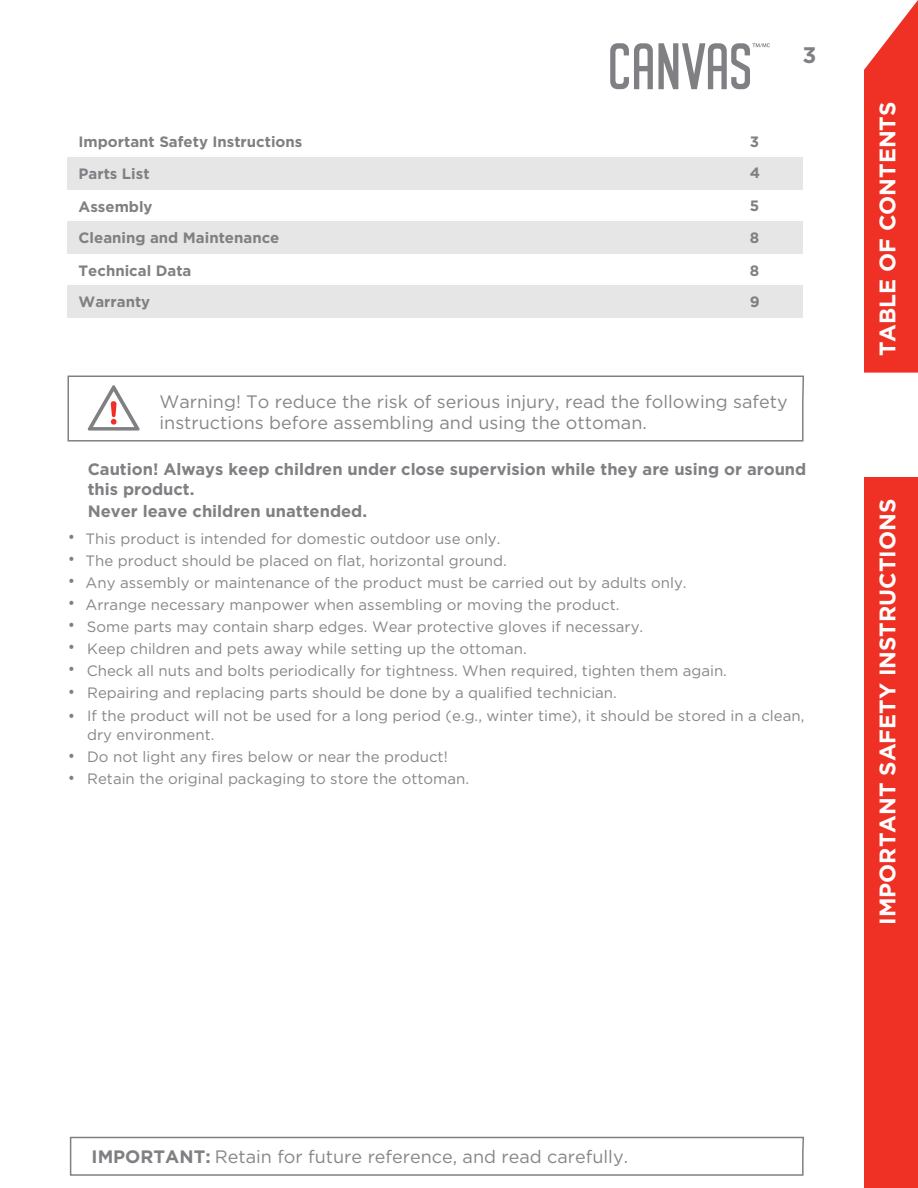
<style>
.page{position:relative;width:918px;height:1188px;background:#fff}
.page>*{position:absolute;margin:0;border:0;box-sizing:border-box;transform-origin:0 0}
.t1{font:700 22.5px "Gotham";color:#fff}
.t2{font:700 22.5px "Gotham";color:#807f83}
.t3{font:18px/21.6px "Gotham";color:#888687}
.t4{font:700 16.5px/19.8px "Gotham";color:#807f83}
.t5{font:15px/18.8px "Gotham";color:#888687}
.t6{font:700 15px "Gotham";color:#807f83}
.s1{font-family:"Arial";font-weight:700;color:#807f83}
.s2{font-weight:700;color:#807f83}
</style>
<div class="page">
<svg style="left:864px;top:0;width:54px;height:373px;background:#ef4438"></svg>
<div style="left:864px;top:478px;width:54px;height:710px;background:#ee3124"></div>
<svg style="left:610px;top:43px;width:160px;height:47px"></svg>
<div style="left:68px;top:157px;width:735px;height:33px;background:#e6e6e7"></div>
<div style="left:68px;top:221px;width:735px;height:33px;background:#e6e6e7"></div>
<div style="left:68px;top:286px;width:735px;height:32px;background:#e6e6e7"></div>
<svg style="left:69px;top:1136px;width:735px;height:40px"></svg>
<svg style="left:67px;top:375px;width:737px;height:67px"></svg>
<svg style="left:87px;top:385px;width:56px;height:46px"></svg>
<p class="t6" style="left:79px;top:133px;width:225px">Important Safety Instructions</p>
<p class="t6" style="left:750px;top:133px;width:11px">3</p>
<p class="t6" style="left:79px;top:165px;width:72px">Parts List</p>
<p class="t6" style="left:750px;top:164px;width:12px">4</p>
<p class="t6" style="left:79px;top:198px;width:76px">Assembly</p>
<p class="t6" style="left:750px;top:197px;width:11px">5</p>
<p class="t6" style="left:79px;top:229px;width:202px">Cleaning and Maintenance</p>
<p class="t6" style="left:750px;top:229px;width:11px">8</p>
<p class="t6" style="left:79px;top:262px;width:114px">Technical Data</p>
<p class="t6" style="left:750px;top:262px;width:11px">8</p>
<p class="t6" style="left:79px;top:293px;width:73px">Warranty</p>
<p class="t6" style="left:750px;top:293px;width:11px">9</p>
<h1 class="t2" style="left:803px;top:42px;width:15px">3</h1>
<p class="t3" style="left:160px;top:390px;width:630px">Warning! To reduce the risk of serious injury, read the following safety instructions before assembling and using the ottoman.</p>
<p class="t4" style="left:88px;top:459px;width:720px">Caution! Always keep children under close supervision while they are using or around this product.</p>
<p class="t4" style="left:88px;top:501px;width:281px">Never leave children unattended.</p>
<p class="t5" style="left:69px;top:529px;width:433px"><span class="s1">•</span> This product is intended for domestic outdoor use only.</p>
<p class="t5" style="left:69px;top:551px;width:439px"><span class="s1">•</span> The product should be placed on flat, horizontal ground.</p>
<p class="t5" style="left:69px;top:573px;width:619px"><span class="s1">•</span> Any assembly or maintenance of the product must be carried out by adults only.</p>
<p class="t5" style="left:69px;top:595px;width:552px"><span class="s1">•</span> Arrange necessary manpower when assembling or moving the product.</p>
<p class="t5" style="left:69px;top:617px;width:576px"><span class="s1">•</span> Some parts may contain sharp edges. Wear protective gloves if necessary.</p>
<p class="t5" style="left:69px;top:639px;width:459px"><span class="s1">•</span> Keep children and pets away while setting up the ottoman.</p>
<p class="t5" style="left:69px;top:661px;width:659px"><span class="s1">•</span> Check all nuts and bolts periodically for tightness. When required, tighten them again.</p>
<p class="t5" style="left:69px;top:683px;width:549px"><span class="s1">•</span> Repairing and replacing parts should be done by a qualified technician.</p>
<p class="t5" style="left:87px;top:706px;width:719px;text-indent:-18px"><span class="s1">•</span> If the product will not be used for a long period (e.g., winter time), it should be stored in a clean, dry environment.</p>
<p class="t5" style="left:69px;top:747px;width:380px"><span class="s1">•</span> Do not light any fires below or near the product!</p>
<p class="t5" style="left:69px;top:769px;width:401px"><span class="s1">•</span> Retain the original packaging to store the ottoman.</p>
<h1 class="t1" style="left:874px;top:356px;width:256px;rotate:-90deg">TABLE OF CONTENTS</h1>
<h1 class="t1" style="left:874px;top:925px;width:428px;rotate:-90deg">IMPORTANT SAFETY INSTRUCTIONS</h1>
<p class="t3" style="left:92px;top:1146px;width:538px"><span class="s2">IMPORTANT:</span> Retain for future reference, and read carefully.</p>
</div>
